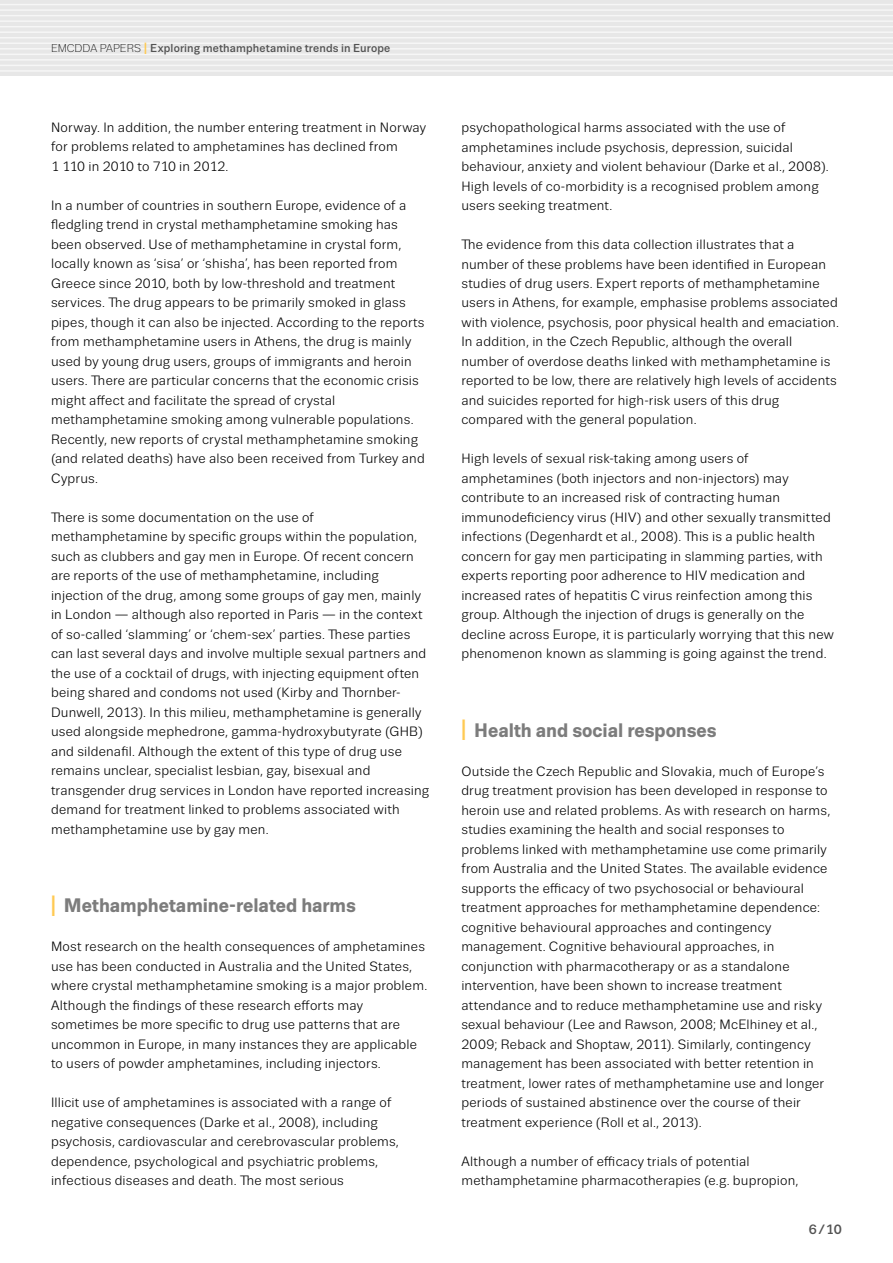
<style>
.page{position:relative;width:893px;height:1263px;background:#fff}
.page>*{position:absolute;margin:0;border:0;box-sizing:border-box;transform-origin:0 0}
.I_Headline{font:700 19.5px "Trivia Sans";letter-spacing:-.005em;color:#7c7c7c}
.TEXT_Regular_9_13{font:13.5px/19.5px "Trivia Sans";letter-spacing:.015em;color:#000}
.t1{font:500 13.5px "Trivia Sans";color:#535353}
.t2{font:500 11.55px "Trivia Sans";letter-spacing:.01em;color:#535353}
.s1{font-weight:300;font-size:11.25px;color:#000}
.s2{font-size:16.2px;color:#ffca53}
.s3{font-size:29.25px;color:#ffca53}
</style>
<div class="page">
<div style="left:0;top:0;width:893px;height:76px;background:#e7e7e7"></div>
<hr style="left:0;top:4px;width:893px;height:1px;background:#f6f6f6">
<hr style="left:0;top:9px;width:893px;height:2px;background:#f6f6f6">
<hr style="left:0;top:15px;width:893px;height:1px;background:#f6f6f6">
<hr style="left:0;top:20px;width:893px;height:2px;background:#f6f6f6">
<hr style="left:0;top:26px;width:893px;height:1px;background:#f6f6f6">
<hr style="left:0;top:31px;width:893px;height:2px;background:#f6f6f6">
<hr style="left:0;top:37px;width:893px;height:1px;background:#f6f6f6">
<hr style="left:0;top:43px;width:893px;height:1px;background:#f6f6f6">
<hr style="left:0;top:48px;width:893px;height:2px;background:#f6f6f6">
<hr style="left:0;top:54px;width:893px;height:1px;background:#f6f6f6">
<hr style="left:0;top:59px;width:893px;height:2px;background:#f6f6f6">
<hr style="left:0;top:65px;width:893px;height:1px;background:#f6f6f6">
<hr style="left:0;top:70px;width:893px;height:2px;background:#f6f6f6">
<p class="t2" style="left:51px;top:42px;width:341px"><span class="s1">EMCDDA PAPERS</span> <span class="s2">I</span> Exploring methamphetamine trends in Europe</p>
<p class="TEXT_Regular_9_13" style="left:51px;top:118px;width:377px">Norway. In addition, the number entering treatment in Norway for problems related to amphetamines has declined from<br>1 110 in 2010 to 710 in 2012.</p>
<p class="TEXT_Regular_9_13" style="left:51px;top:196px;width:375px">In a number of countries in southern Europe, evidence of a fledgling trend in crystal methamphetamine smoking has been observed. Use of methamphetamine in crystal form, locally known as ‘sisa’ or ‘shisha’, has been reported from Greece since 2010, both by low-threshold and treatment services. The drug appears to be primarily smoked in glass pipes, though it can also be injected. According to the reports from methamphetamine users in Athens, the drug is mainly used by young drug users, groups of immigrants and heroin users. There are particular concerns that the economic crisis might affect and facilitate the spread of crystal methamphetamine smoking among vulnerable populations.<br>Recently, new reports of crystal methamphetamine smoking (and related deaths) have also been received from Turkey and Cyprus.</p>
<p class="TEXT_Regular_9_13" style="left:51px;top:508px;width:380px">There is some documentation on the use of methamphetamine by specific groups within the population, such as clubbers and gay men in Europe. Of recent concern are reports of the use of methamphetamine, including injection of the drug, among some groups of gay men, mainly in London — although also reported in Paris — in the context of so-called ‘slamming’ or ‘chem-sex’ parties. These parties can last several days and involve multiple sexual partners and the use of a cocktail of drugs, with injecting equipment often being shared and condoms not used (Kirby and Thornber-Dunwell, 2013). In this milieu, methamphetamine is generally used alongside mephedrone, gamma-hydroxybutyrate (GHB) and sildenafil. Although the extent of this type of drug use remains unclear, specialist lesbian, gay, bisexual and transgender drug services in London have reported increasing demand for treatment linked to problems associated with methamphetamine use by gay men.</p>
<p class="I_Headline" style="left:51px;top:895px;width:306px"><span class="s3">I</span> Methamphetamine-related harms</p>
<p class="TEXT_Regular_9_13" style="left:51px;top:937px;width:378px">Most research on the health consequences of amphetamines use has been conducted in Australia and the United States, where crystal methamphetamine smoking is a major problem.<br>Although the findings of these research efforts may sometimes be more specific to drug use patterns that are uncommon in Europe, in many instances they are applicable to users of powder amphetamines, including injectors.</p>
<p class="TEXT_Regular_9_13" style="left:51px;top:1093px;width:349px">Illicit use of amphetamines is associated with a range of negative consequences (Darke et al., 2008), including psychosis, cardiovascular and cerebrovascular problems, dependence, psychological and psychiatric problems, infectious diseases and death. The most serious</p>
<p class="TEXT_Regular_9_13" style="left:461px;top:118px;width:369px">psychopathological harms associated with the use of amphetamines include psychosis, depression, suicidal behaviour, anxiety and violent behaviour (Darke et al., 2008).<br>High levels of co-morbidity is a recognised problem among users seeking treatment.</p>
<p class="TEXT_Regular_9_13" style="left:461px;top:235px;width:379px">The evidence from this data collection illustrates that a number of these problems have been identified in European studies of drug users. Expert reports of methamphetamine users in Athens, for example, emphasise problems associated with violence, psychosis, poor physical health and emaciation.<br>In addition, in the Czech Republic, although the overall number of overdose deaths linked with methamphetamine is reported to be low, there are relatively high levels of accidents and suicides reported for high-risk users of this drug compared with the general population.</p>
<p class="TEXT_Regular_9_13" style="left:461px;top:449px;width:374px">High levels of sexual risk-taking among users of amphetamines (both injectors and non-injectors) may contribute to an increased risk of contracting human immunodeficiency virus (HIV) and other sexually transmitted infections (Degenhardt et al., 2008). This is a public health concern for gay men participating in slamming parties, with experts reporting poor adherence to HIV medication and increased rates of hepatitis C virus reinfection among this group. Although the injection of drugs is generally on the decline across Europe, it is particularly worrying that this new phenomenon known as slamming is going against the trend.</p>
<p class="I_Headline" style="left:461px;top:719px;width:257px"><span class="s3">I</span> Health and social responses</p>
<p class="TEXT_Regular_9_13" style="left:461px;top:761px;width:370px">Outside the Czech Republic and Slovakia, much of Europe’s drug treatment provision has been developed in response to heroin use and related problems. As with research on harms, studies examining the health and social responses to problems linked with methamphetamine use come primarily from Australia and the United States. The available evidence supports the efficacy of two psychosocial or behavioural treatment approaches for methamphetamine dependence: cognitive behavioural approaches and contingency management. Cognitive behavioural approaches, in conjunction with pharmacotherapy or as a standalone intervention, have been shown to increase treatment attendance and to reduce methamphetamine use and risky sexual behaviour (Lee and Rawson, 2008; McElhiney et al., 2009; Reback and Shoptaw, 2011). Similarly, contingency management has been associated with better retention in treatment, lower rates of methamphetamine use and longer periods of sustained abstinence over the course of their treatment experience (Roll et al., 2013).</p>
<p class="TEXT_Regular_9_13" style="left:461px;top:1151px;width:339px">Although a number of efficacy trials of potential methamphetamine pharmacotherapies (e.g. bupropion,</p>
<p class="t1" style="left:809px;top:1222px;width:35px">6/10</p>
</div>
